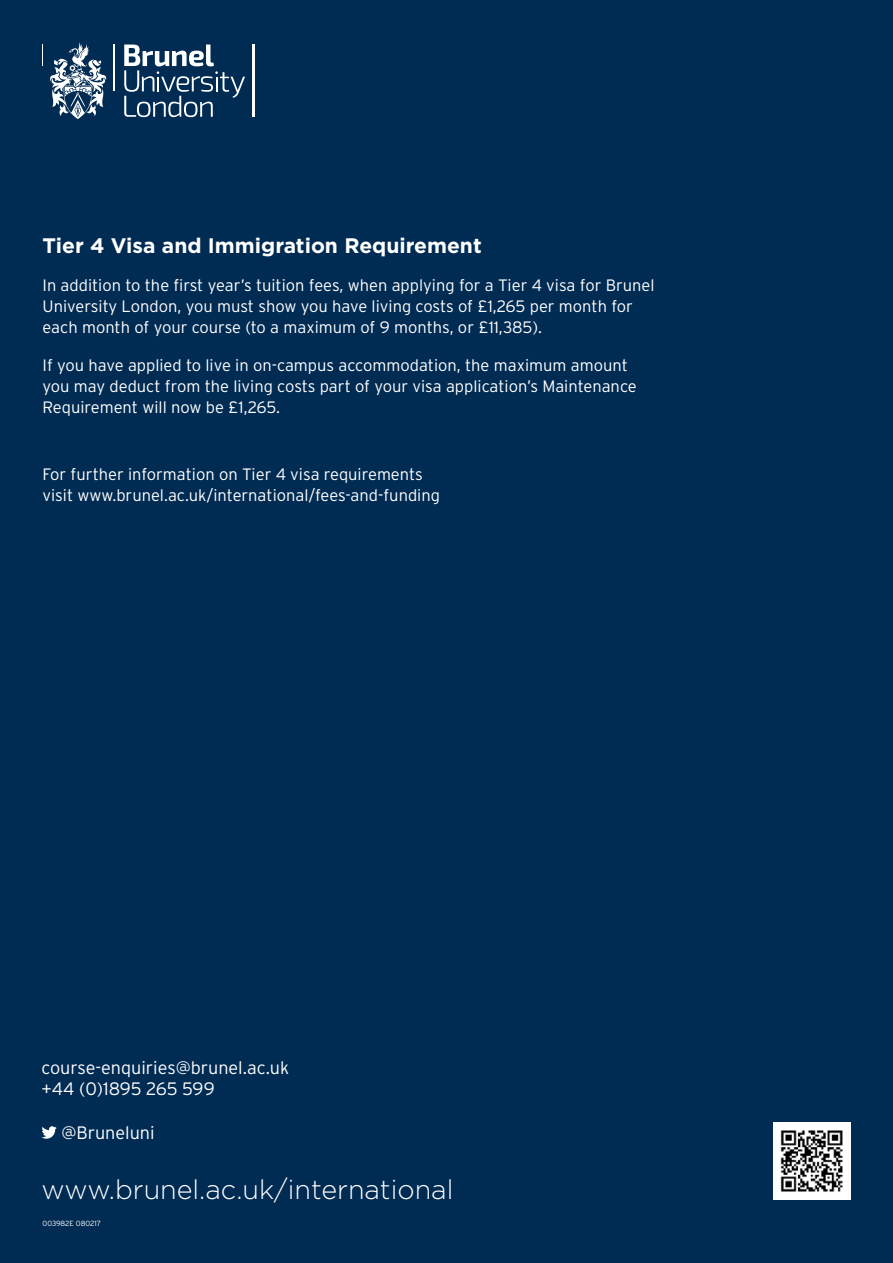
<style>
.page{position:relative;width:893px;height:1263px;background:#002b53}
.page>*{position:absolute;margin:0;border:0;box-sizing:border-box;transform-origin:0 0}
.t1{font:300 27px "Gotham";color:#fff}
.t2{font:700 21px "Gotham";color:#fff}
.t3{font:300 18px "Interstate";color:#fff}
.t4{font:300 16.5px/21px "Interstate";color:#fff}
.t5{font:300 7.5px "Interstate";color:#fff}
</style>
<div class="page">
<svg style="left:42px;top:1126px;width:15px;height:13px"></svg>
<hr style="left:252px;top:44px;width:3px;height:73px;background:#fff">
<hr style="left:113px;top:44px;width:2px;height:47px;background:#fff">
<svg style="left:124px;top:45px;width:121px;height:72px"></svg>
<svg style="left:50px;top:43px;width:56px;height:76px"></svg>
<img style="left:774px;top:1123px;width:76px;height:76px">
<p class="t2" style="left:43px;top:231px;width:441px">Tier 4 Visa and Immigration Requirement</p>
<p class="t4" style="left:43px;top:274px;width:613px">In addition to the first year’s tuition fees, when applying for a Tier 4 visa for Brunel<br>University London, you must show you have living costs of £1,265 per month for each month of your course (to a maximum of 9 months, or £11,385).</p>
<p class="t4" style="left:43px;top:354px;width:596px">If you have applied to live in on-campus accommodation, the maximum amount you may deduct from the living costs part of your visa application’s Maintenance<br>Requirement will now be £1,265.</p>
<p class="t4" style="left:43px;top:464px;width:399px">For further information on Tier 4 visa requirements visit www.brunel.ac.uk/international/fees-and-funding</p>
<p class="t3" style="left:42px;top:1057px;width:249px">course-enquiries@brunel.ac.uk</p>
<p class="t3" style="left:42px;top:1078px;width:175px">+44 (0)1895 265 599</p>
<p class="t3" style="left:61px;top:1121px;width:95px">@Bruneluni</p>
<p class="t1" style="left:42px;top:1172px;width:413px">www.brunel.ac.uk/international</p>
<p class="t5" style="left:43px;top:1219px;width:60px">003982E 080217</p>
</div>
